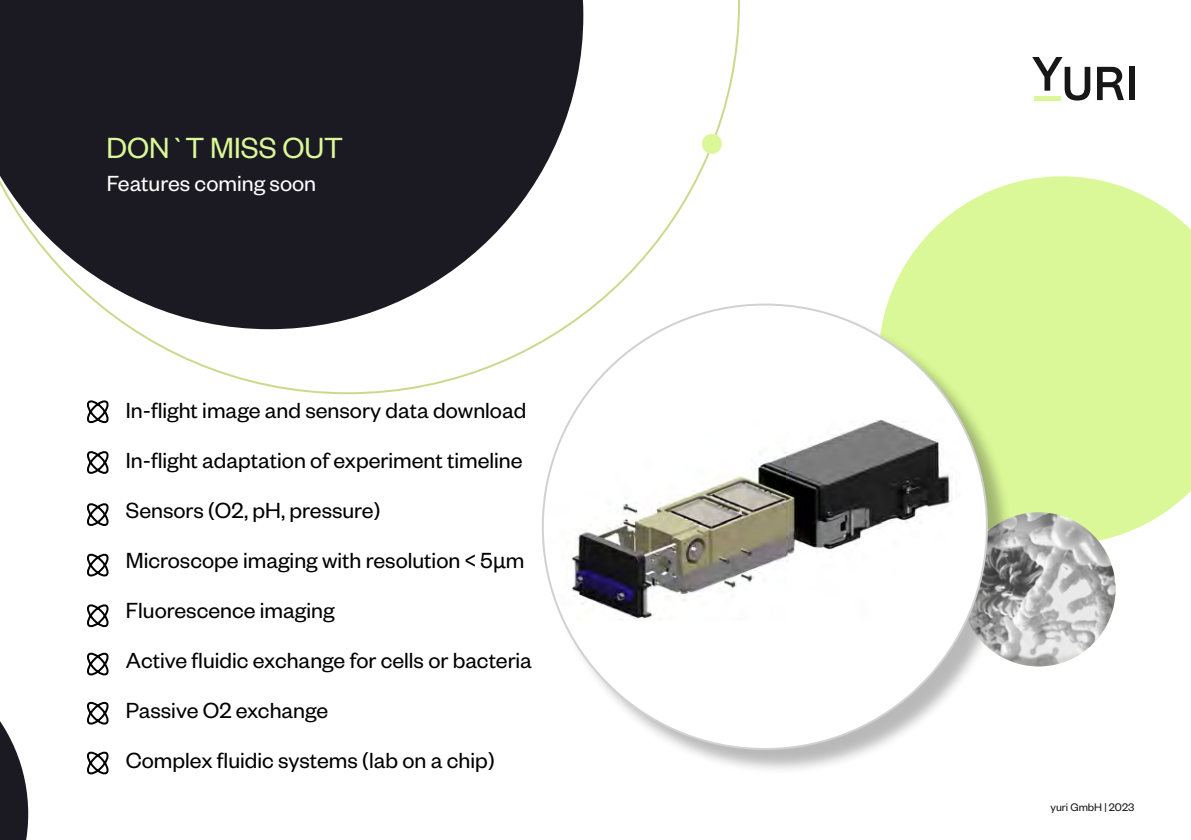
<style>
.page{position:relative;width:1191px;height:840px;background:#fff}
.page>*{position:absolute;margin:0;border:0;box-sizing:border-box;transform-origin:0 0}
.t1{font:32px "Founders Grotesk";color:#daf897}
.t2{font:24px/50px "Founders Grotesk";color:#010101}
.t3{font:24px "Founders Grotesk";color:#fff}
.t4{font:12px "Founders Grotesk";color:#161615}
.s1{font-family:"Calibri"}
</style>
<div class="page">
<svg style="left:0;top:721px;width:28px;height:118px"></svg>
<svg style="left:131px;top:0;width:609px;height:394px"></svg>
<svg style="left:0;top:0;width:583px;height:329px;fill:#1b1922"></svg>
<svg style="left:886px;top:176px;width:305px;height:368px;background:#def8a4"></svg>
<img style="left:961px;top:512px;width:154px;height:154px;border-radius:77px">
<div style="left:545px;top:306px;width:468px;height:468px;background:#161615;opacity:.3"></div>
<div style="left:543px;top:304px;width:444px;height:444px;background:#fff;border-radius:50%"></div>
<img style="left:543px;top:418px;width:417px;height:202px">
<svg style="left:87px;top:400px;width:22px;height:24px"></svg>
<svg style="left:87px;top:451px;width:22px;height:23px"></svg>
<svg style="left:87px;top:503px;width:22px;height:23px"></svg>
<svg style="left:87px;top:553px;width:22px;height:24px"></svg>
<svg style="left:87px;top:604px;width:22px;height:24px"></svg>
<svg style="left:87px;top:652px;width:22px;height:24px"></svg>
<svg style="left:87px;top:701px;width:22px;height:24px"></svg>
<svg style="left:87px;top:751px;width:22px;height:24px"></svg>
<div style="left:702px;top:134px;width:20px;height:20px;background:#daf897;border-radius:50%"></div>
<div style="left:1129px;top:67px;width:5px;height:33px;background:#161716"></div>
<svg style="left:1097px;top:67px;width:26px;height:33px"></svg>
<svg style="left:1032px;top:57px;width:58px;height:43px"></svg>
<hr style="left:1034px;top:96px;width:26px;height:4px;background:#daf897">
<p class="t1" style="left:106px;top:128px;width:238px">DON`T MISS OUT</p>
<p class="t3" style="left:107px;top:169px;width:211px">Features coming soon</p>
<p class="t2" style="left:126px;top:384px;width:408px">In-flight image and sensory data download In-flight adaptation of experiment timeline Sensors (O2, pH, pressure)<br>Microscope imaging with resolution &lt; 5<span class="s1">µ</span>m Fluorescence imaging<br>Active fluidic exchange for cells or bacteria Passive O2 exchange<br>Complex fluidic systems (lab on a chip)</p>
<p class="t4" style="left:1050px;top:799px;width:85px">yuri GmbH | 2023</p>
</div>
